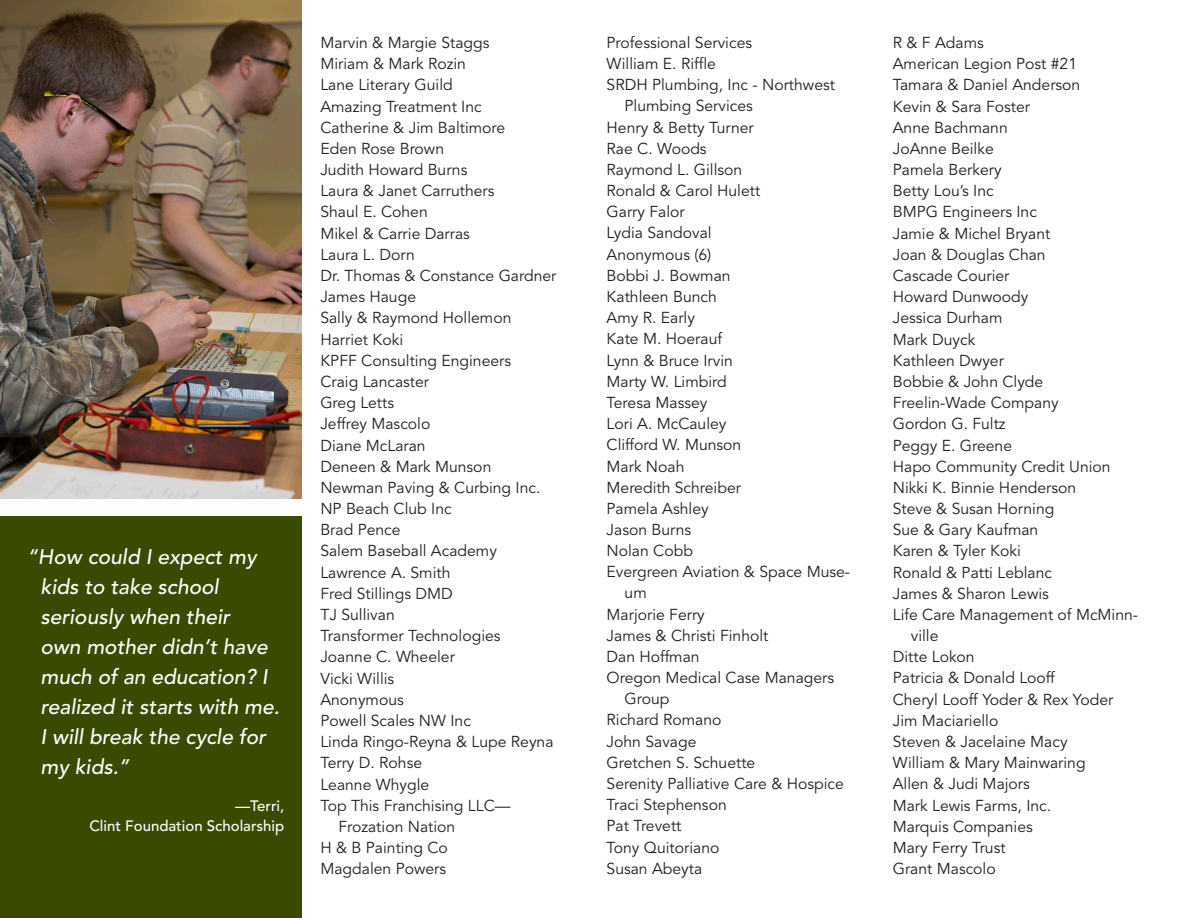
<style>
.page{position:relative;width:1188px;height:918px;background:#fff}
.page>*{position:absolute;margin:0;border:0;box-sizing:border-box;transform-origin:0 0}
.subhead{font:italic 500 21px/30px "Avenir LT";color:#fff}
.donor_names{font:15.75px/21px "Avenir LT";color:#231f20}
.subhead-2{font:500 15px/19.5px "Avenir LT";color:#fff;text-align:right}
</style>
<div class="page">
<img style="left:0;top:0;width:301px;height:499px">
<div style="left:0;top:517px;width:301px;height:401px;background:#394b00"></div>
<p class="subhead" style="left:40px;top:542px;width:241px;text-indent:-14px">“How could I expect my kids to take school seriously when their<br>own mother didn’t have much of an education? I realized it starts with me.<br>I will break the cycle for my kids.”</p>
<p class="subhead-2" style="left:89px;top:797px;width:197px">—Terri,<br>Clint Foundation Scholarship</p>
<p class="donor_names" style="left:320px;top:33px;width:171px">Marvin &amp; Margie Staggs</p>
<p class="donor_names" style="left:320px;top:54px;width:147px">Miriam &amp; Mark Rozin</p>
<p class="donor_names" style="left:320px;top:75px;width:134px">Lane Literary Guild</p>
<p class="donor_names" style="left:320px;top:96px;width:163px">Amazing Treatment Inc</p>
<p class="donor_names" style="left:320px;top:117px;width:186px">Catherine &amp; Jim Baltimore</p>
<p class="donor_names" style="left:320px;top:138px;width:125px">Eden Rose Brown</p>
<p class="donor_names" style="left:320px;top:160px;width:148px">Judith Howard Burns</p>
<p class="donor_names" style="left:320px;top:181px;width:176px">Laura &amp; Janet Carruthers</p>
<p class="donor_names" style="left:320px;top:202px;width:109px">Shaul E. Cohen</p>
<p class="donor_names" style="left:320px;top:223px;width:151px">Mikel &amp; Carrie Darras</p>
<p class="donor_names" style="left:320px;top:244px;width:96px">Laura L. Dorn</p>
<p class="donor_names" style="left:320px;top:266px;width:238px">Dr. Thomas &amp; Constance Gardner</p>
<p class="donor_names" style="left:320px;top:287px;width:97px">James Hauge</p>
<p class="donor_names" style="left:320px;top:308px;width:193px">Sally &amp; Raymond Hollemon</p>
<p class="donor_names" style="left:320px;top:329px;width:84px">Harriet Koki</p>
<p class="donor_names" style="left:320px;top:350px;width:192px">KPFF Consulting Engineers</p>
<p class="donor_names" style="left:320px;top:372px;width:110px">Craig Lancaster</p>
<p class="donor_names" style="left:320px;top:393px;width:75px">Greg Letts</p>
<p class="donor_names" style="left:320px;top:414px;width:112px">Jeffrey Mascolo</p>
<p class="donor_names" style="left:320px;top:435px;width:107px">Diane McLaran</p>
<p class="donor_names" style="left:320px;top:456px;width:173px">Deneen &amp; Mark Munson</p>
<p class="donor_names" style="left:320px;top:477px;width:222px">Newman Paving &amp; Curbing Inc.</p>
<p class="donor_names" style="left:320px;top:499px;width:133px">NP Beach Club Inc</p>
<p class="donor_names" style="left:320px;top:520px;width:82px">Brad Pence</p>
<p class="donor_names" style="left:320px;top:541px;width:178px">Salem Baseball Academy</p>
<p class="donor_names" style="left:320px;top:562px;width:132px">Lawrence A. Smith</p>
<p class="donor_names" style="left:320px;top:583px;width:134px">Fred Stillings DMD</p>
<p class="donor_names" style="left:320px;top:605px;width:76px">TJ Sullivan</p>
<p class="donor_names" style="left:320px;top:626px;width:182px">Transformer Technologies</p>
<p class="donor_names" style="left:320px;top:647px;width:136px">Joanne C. Wheeler</p>
<p class="donor_names" style="left:320px;top:668px;width:75px">Vicki Willis</p>
<p class="donor_names" style="left:320px;top:689px;width:85px">Anonymous</p>
<p class="donor_names" style="left:320px;top:711px;width:152px">Powell Scales NW Inc</p>
<p class="donor_names" style="left:320px;top:732px;width:235px">Linda Ringo-Reyna &amp; Lupe Reyna</p>
<p class="donor_names" style="left:320px;top:753px;width:103px">Terry D. Rohse</p>
<p class="donor_names" style="left:320px;top:774px;width:110px">Leanne Whygle</p>
<p class="donor_names" style="left:338px;top:795px;width:174px;text-indent:-18px">Top This Franchising LLC—<br>Frozation Nation</p>
<p class="donor_names" style="left:320px;top:837px;width:129px">H &amp; B Painting Co</p>
<p class="donor_names" style="left:320px;top:859px;width:127px">Magdalen Powers</p>
<p class="donor_names" style="left:607px;top:33px;width:147px">Professional Services</p>
<p class="donor_names" style="left:607px;top:54px;width:111px">William E. Riffle</p>
<p class="donor_names" style="left:625px;top:75px;width:212px;text-indent:-18px">SRDH Plumbing, Inc - Northwest<br>Plumbing Services</p>
<p class="donor_names" style="left:607px;top:117px;width:149px">Henry &amp; Betty Turner</p>
<p class="donor_names" style="left:607px;top:138px;width:102px">Rae C. Woods</p>
<p class="donor_names" style="left:607px;top:159px;width:137px">Raymond L. Gillson</p>
<p class="donor_names" style="left:607px;top:181px;width:155px">Ronald &amp; Carol Hulett</p>
<p class="donor_names" style="left:607px;top:202px;width:80px">Garry Falor</p>
<p class="donor_names" style="left:607px;top:223px;width:107px">Lydia Sandoval</p>
<p class="donor_names" style="left:607px;top:244px;width:106px">Anonymous (6)</p>
<p class="donor_names" style="left:607px;top:265px;width:125px">Bobbi J. Bowman</p>
<p class="donor_names" style="left:607px;top:287px;width:112px">Kathleen Bunch</p>
<p class="donor_names" style="left:607px;top:308px;width:90px">Amy R. Early</p>
<p class="donor_names" style="left:607px;top:329px;width:117px">Kate M. Hoerauf</p>
<p class="donor_names" style="left:607px;top:350px;width:128px">Lynn &amp; Bruce Irvin</p>
<p class="donor_names" style="left:607px;top:371px;width:122px">Marty W. Limbird</p>
<p class="donor_names" style="left:607px;top:393px;width:102px">Teresa Massey</p>
<p class="donor_names" style="left:607px;top:414px;width:121px">Lori A. McCauley</p>
<p class="donor_names" style="left:607px;top:435px;width:136px">Clifford W. Munson</p>
<p class="donor_names" style="left:607px;top:456px;width:79px">Mark Noah</p>
<p class="donor_names" style="left:607px;top:477px;width:136px">Meredith Schreiber</p>
<p class="donor_names" style="left:607px;top:498px;width:104px">Pamela Ashley</p>
<p class="donor_names" style="left:607px;top:520px;width:86px">Jason Burns</p>
<p class="donor_names" style="left:607px;top:541px;width:88px">Nolan Cobb</p>
<p class="donor_names" style="left:625px;top:562px;width:227px;text-indent:-18px">Evergreen Aviation &amp; Space Muse&shy;um</p>
<p class="donor_names" style="left:607px;top:604px;width:100px">Marjorie Ferry</p>
<p class="donor_names" style="left:607px;top:625px;width:163px">James &amp; Christi Finholt</p>
<p class="donor_names" style="left:607px;top:647px;width:95px">Dan Hoffman</p>
<p class="donor_names" style="left:625px;top:668px;width:211px;text-indent:-18px">Oregon Medical Case Managers<br>Group</p>
<p class="donor_names" style="left:607px;top:710px;width:116px">Richard Romano</p>
<p class="donor_names" style="left:607px;top:731px;width:91px">John Savage</p>
<p class="donor_names" style="left:607px;top:752px;width:150px">Gretchen S. Schuette</p>
<p class="donor_names" style="left:607px;top:774px;width:239px">Serenity Palliative Care &amp; Hospice</p>
<p class="donor_names" style="left:607px;top:795px;width:122px">Traci Stephenson</p>
<p class="donor_names" style="left:607px;top:816px;width:76px">Pat Trevett</p>
<p class="donor_names" style="left:607px;top:837px;width:114px">Tony Quitoriano</p>
<p class="donor_names" style="left:607px;top:858px;width:97px">Susan Abeyta</p>
<p class="donor_names" style="left:893px;top:33px;width:93px">R &amp; F Adams</p>
<p class="donor_names" style="left:893px;top:54px;width:186px">American Legion Post #21</p>
<p class="donor_names" style="left:893px;top:75px;width:189px">Tamara &amp; Daniel Anderson</p>
<p class="donor_names" style="left:893px;top:96px;width:139px">Kevin &amp; Sara Foster</p>
<p class="donor_names" style="left:893px;top:117px;width:117px">Anne Bachmann</p>
<p class="donor_names" style="left:893px;top:138px;width:102px">JoAnne Beilke</p>
<p class="donor_names" style="left:893px;top:160px;width:110px">Pamela Berkery</p>
<p class="donor_names" style="left:893px;top:181px;width:103px">Betty Lou’s Inc</p>
<p class="donor_names" style="left:893px;top:202px;width:146px">BMPG Engineers Inc</p>
<p class="donor_names" style="left:893px;top:223px;width:159px">Jamie &amp; Michel Bryant</p>
<p class="donor_names" style="left:893px;top:244px;width:154px">Joan &amp; Douglas Chan</p>
<p class="donor_names" style="left:893px;top:266px;width:118px">Cascade Courier</p>
<p class="donor_names" style="left:893px;top:287px;width:137px">Howard Dunwoody</p>
<p class="donor_names" style="left:893px;top:308px;width:111px">Jessica Durham</p>
<p class="donor_names" style="left:893px;top:329px;width:84px">Mark Duyck</p>
<p class="donor_names" style="left:893px;top:350px;width:113px">Kathleen Dwyer</p>
<p class="donor_names" style="left:893px;top:372px;width:152px">Bobbie &amp; John Clyde</p>
<p class="donor_names" style="left:893px;top:393px;width:167px">Freelin-Wade Company</p>
<p class="donor_names" style="left:893px;top:414px;width:114px">Gordon G. Fultz</p>
<p class="donor_names" style="left:893px;top:435px;width:121px">Peggy E. Greene</p>
<p class="donor_names" style="left:893px;top:456px;width:219px">Hapo Community Credit Union</p>
<p class="donor_names" style="left:893px;top:477px;width:185px">Nikki K. Binnie Henderson</p>
<p class="donor_names" style="left:893px;top:499px;width:163px">Steve &amp; Susan Horning</p>
<p class="donor_names" style="left:893px;top:520px;width:147px">Sue &amp; Gary Kaufman</p>
<p class="donor_names" style="left:893px;top:541px;width:130px">Karen &amp; Tyler Koki</p>
<p class="donor_names" style="left:893px;top:562px;width:161px">Ronald &amp; Patti Leblanc</p>
<p class="donor_names" style="left:893px;top:583px;width:158px">James &amp; Sharon Lewis</p>
<p class="donor_names" style="left:911px;top:605px;width:229px;text-indent:-18px">Life Care Management of McMinn&shy;ville</p>
<p class="donor_names" style="left:893px;top:647px;width:83px">Ditte Lokon</p>
<p class="donor_names" style="left:893px;top:668px;width:164px">Patricia &amp; Donald Looff</p>
<p class="donor_names" style="left:893px;top:689px;width:222px">Cheryl Looff Yoder &amp; Rex Yoder</p>
<p class="donor_names" style="left:893px;top:710px;width:107px">Jim Maciariello</p>
<p class="donor_names" style="left:893px;top:732px;width:176px">Steven &amp; Jacelaine Macy</p>
<p class="donor_names" style="left:893px;top:753px;width:194px">William &amp; Mary Mainwaring</p>
<p class="donor_names" style="left:893px;top:774px;width:139px">Allen &amp; Judi Majors</p>
<p class="donor_names" style="left:893px;top:795px;width:160px">Mark Lewis Farms, Inc.</p>
<p class="donor_names" style="left:893px;top:816px;width:142px">Marquis Companies</p>
<p class="donor_names" style="left:893px;top:837px;width:114px">Mary Ferry Trust</p>
<p class="donor_names" style="left:893px;top:859px;width:104px">Grant Mascolo</p>
</div>
